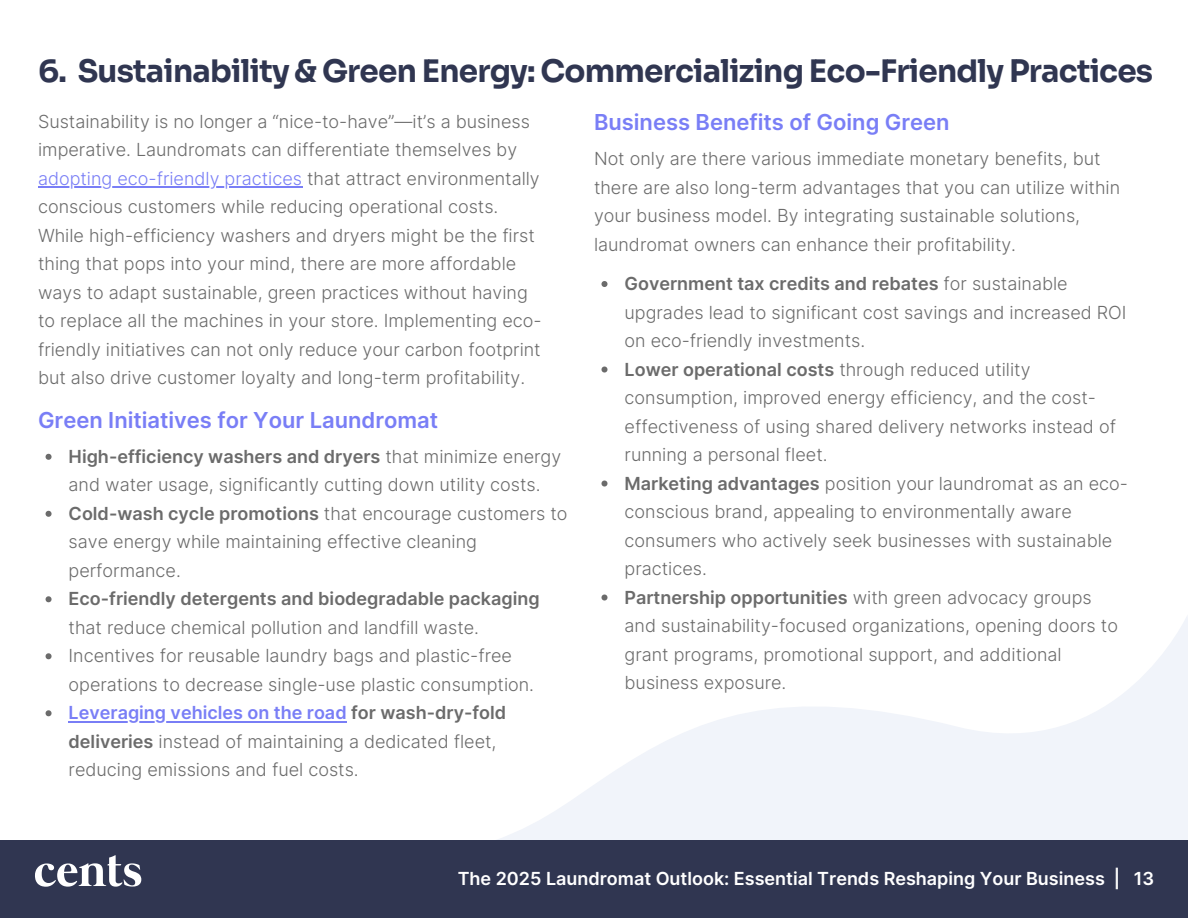
<style>
.page{position:relative;width:1188px;height:918px;background:#fff}
.page>*{position:absolute;margin:0;border:0;box-sizing:border-box;transform-origin:0 0}
.t1{font:700 31px "Sora";letter-spacing:-.025em;color:#303651}
.t2{font:600 22px "Inter";color:#797ef6}
.t3{font:300 18px/28.4px "Inter";color:#6b6b6b}
.t4{font:600 18px/28.4px "Inter";color:#6b6b6b}
.t5{font:600 18px "Inter";color:#fff}
.s1{color:#797ef6}
.s2{font-weight:600}
.s3{font-weight:300}
.s4{font-weight:600;color:#797ef6}
</style>
<div class="page">
<svg style="left:498px;top:617px;width:689px;height:223px"></svg>
<div style="left:0;top:840px;width:1188px;height:78px;background:#303651"></div>
<svg style="left:35px;top:855px;width:106px;height:32px"></svg>
<hr style="left:38px;top:186px;width:264px;height:2px;background:#797ef6">
<svg style="left:46px;top:454px;width:6px;height:6px"></svg>
<svg style="left:46px;top:511px;width:6px;height:6px"></svg>
<svg style="left:46px;top:596px;width:6px;height:6px"></svg>
<svg style="left:46px;top:653px;width:6px;height:6px"></svg>
<svg style="left:46px;top:710px;width:6px;height:6px"></svg>
<hr style="left:69px;top:721px;width:278px;height:1px;background:#797ef6">
<svg style="left:602px;top:281px;width:6px;height:6px"></svg>
<svg style="left:602px;top:367px;width:6px;height:6px"></svg>
<svg style="left:602px;top:481px;width:6px;height:6px"></svg>
<svg style="left:602px;top:595px;width:6px;height:6px"></svg>
<p class="t1" style="left:38px;top:52px;width:1117px">6. Sustainability &amp; Green Energy: Commercializing Eco-Friendly Practices</p>
<h2 class="t3" style="left:38px;top:107px;width:493px">Sustainability is no longer a “nice-to-have”—it’s a business imperative. Laundromats can differentiate themselves by</h2>
<p class="t3" style="left:38px;top:164px;width:505px"><span class="s1">adopting eco-friendly practices</span> that attract environmentally conscious customers while reducing operational costs.<br>While high-efficiency washers and dryers might be the first thing that pops into your mind, there are more affordable ways to adapt sustainable, green practices without having to replace all the machines in your store. Implementing eco&shy;friendly initiatives can not only reduce your carbon footprint but also drive customer loyalty and long-term profitability.</p>
<p class="t2" style="left:594px;top:109px;width:357px">Business Benefits of Going Green</p>
<p class="t3" style="left:594px;top:144px;width:528px">Not only are there various immediate monetary benefits, but there are also long-term advantages that you can utilize within your business model. By integrating sustainable solutions, laundromat owners can enhance their profitability.</p>
<p class="t3" style="left:625px;top:269px;width:504px"><span class="s2">Government tax credits and rebates</span> for sustainable upgrades lead to significant cost savings and increased ROI on eco-friendly investments.</p>
<p class="t3" style="left:625px;top:355px;width:493px"><span class="s2">Lower operational costs</span> through reduced utility consumption, improved energy efficiency, and the cost&shy;effectiveness of using shared delivery networks instead of running a personal fleet.</p>
<p class="t3" style="left:625px;top:469px;width:505px"><span class="s2">Marketing advantages</span> position your laundromat as an eco&shy;conscious brand, appealing to environmentally aware consumers who actively seek businesses with sustainable practices.</p>
<p class="t3" style="left:625px;top:583px;width:495px"><span class="s2">Partnership opportunities</span> with green advocacy groups and sustainability-focused organizations, opening doors to grant programs, promotional support, and additional business exposure.</p>
<p class="t2" style="left:38px;top:406px;width:402px">Green Initiatives for Your Laundromat</p>
<p class="t3" style="left:69px;top:442px;width:494px"><span class="s2">High-efficiency washers and dryers</span> that minimize energy and water usage, significantly cutting down utility costs.</p>
<p class="t3" style="left:69px;top:499px;width:500px"><span class="s2">Cold-wash cycle promotions</span> that encourage customers to save energy while maintaining effective cleaning performance.</p>
<p class="t4" style="left:69px;top:585px;width:472px">Eco-friendly detergents and biodegradable packaging <span class="s3">that reduce chemical pollution and landfill waste.</span></p>
<p class="t3" style="left:69px;top:642px;width:467px">Incentives for reusable laundry bags and plastic-free operations to decrease single-use plastic consumption.</p>
<h2 class="t3" style="left:69px;top:699px;width:439px"><span class="s4">Leveraging vehicles on the road</span> <span class="s2">for wash-dry-fold deliveries</span> instead of maintaining a dedicated fleet, reducing emissions and fuel costs.</h2>
<h1 class="t5" style="left:458px;top:867px;width:698px">The 2025 Laundromat Outlook: Essential Trends Reshaping Your Business | 13</h1>
</div>
